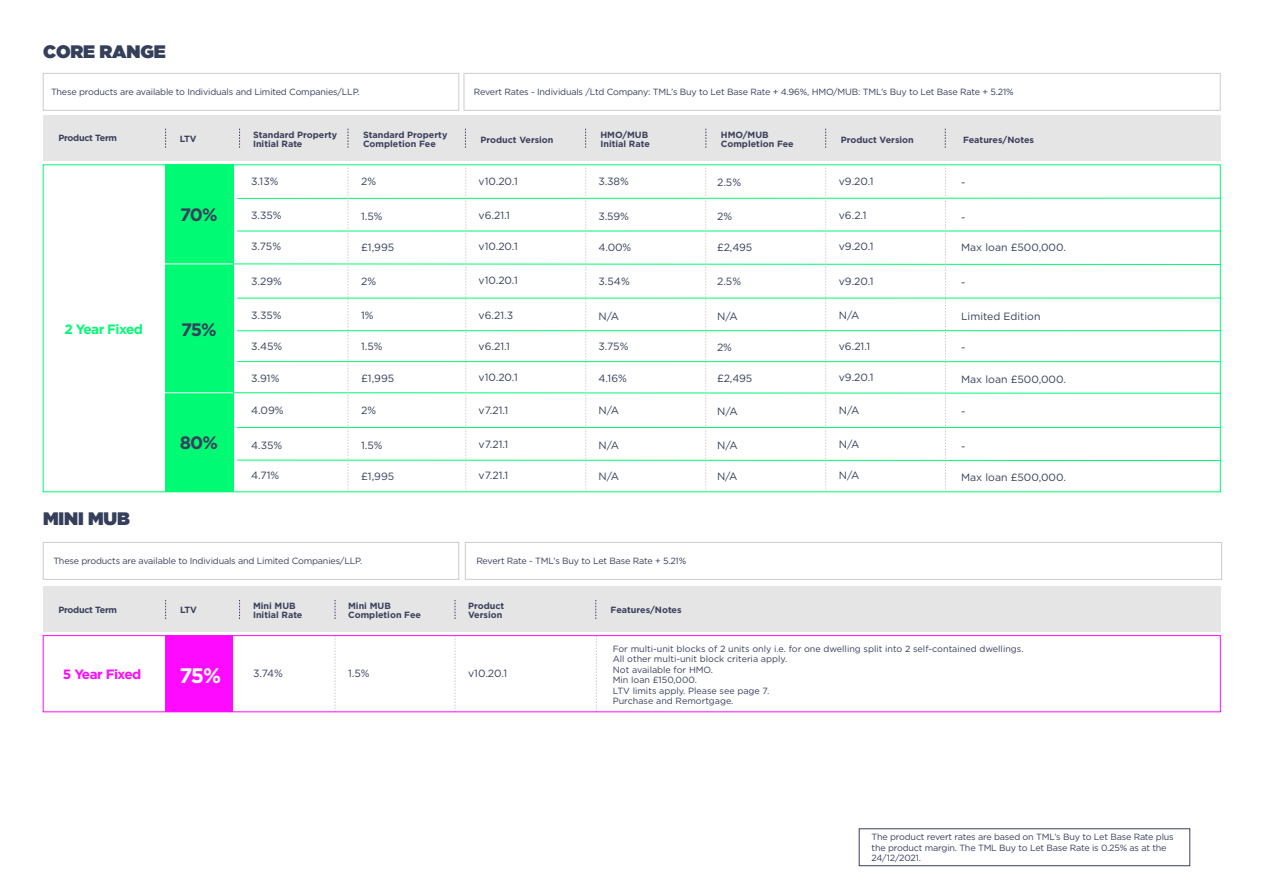
<style>
.page{position:relative;width:1263px;height:893px;background:#fff}
.page>*{position:absolute;margin:0;border:0;box-sizing:border-box;transform-origin:0 0}
.t1{font:700 21px "Gotham";color:#fff}
.t2{font:18px "Gotham Ultra";letter-spacing:-.005em;color:#353f5b}
.t3{font:700 18px "Gotham";color:#38405c}
.t4{font:700 13.5px "Gotham";letter-spacing:-.04em;color:#fe0afe}
.t5{font:700 13.5px "Gotham";letter-spacing:-.04em;color:#00fa73}
.t6{font:10.5px "Gotham";color:#353f5b}
.t7{font:9px/10.5px "Gotham";letter-spacing:-.02em;color:#353f5b}
.t8{font:700 9px/9px "Gotham";color:#38405c}
.t9{font:9px/10.5px "Gotham";color:#353f5b}
.t10{font:700 9px "Gotham";letter-spacing:-.03em;color:#38405c}
</style>
<div class="page">
<div style="left:43px;top:587px;width:1177px;height:45px;background:#e6e5e5"></div>
<svg style="left:43px;top:635px;width:1178px;height:77px"></svg>
<svg style="left:335px;top:600px;width:1px;height:19px"></svg>
<svg style="left:165px;top:600px;width:1px;height:19px"></svg>
<svg style="left:239px;top:600px;width:1px;height:19px"></svg>
<div style="left:43px;top:115px;width:1177px;height:46px;background:#e6e5e5"></div>
<svg style="left:348px;top:129px;width:1px;height:19px"></svg>
<div style="left:43px;top:73px;width:416px;height:38px;border:1px solid #cdcccc"></div>
<div style="left:464px;top:73px;width:756px;height:38px;border:1px solid #cdcccc"></div>
<svg style="left:705px;top:129px;width:1px;height:19px"></svg>
<svg style="left:585px;top:129px;width:1px;height:19px"></svg>
<svg style="left:945px;top:129px;width:1px;height:19px"></svg>
<svg style="left:465px;top:129px;width:1px;height:19px"></svg>
<svg style="left:825px;top:129px;width:1px;height:19px"></svg>
<div style="left:165px;top:635px;width:68px;height:77px;background:#fe0afe"></div>
<div style="left:43px;top:542px;width:416px;height:38px;border:1px solid #cdcccc"></div>
<div style="left:465px;top:542px;width:757px;height:38px;border:1px solid #cdcccc"></div>
<svg style="left:595px;top:600px;width:1px;height:19px"></svg>
<svg style="left:455px;top:600px;width:1px;height:19px"></svg>
<svg style="left:43px;top:164px;width:1178px;height:328px"></svg>
<svg style="left:165px;top:129px;width:1px;height:19px"></svg>
<svg style="left:239px;top:129px;width:1px;height:19px"></svg>
<hr style="left:165px;top:264px;width:68px;height:1px;background:#fff">
<hr style="left:165px;top:392px;width:68px;height:1px;background:#fff">
<svg style="left:229px;top:165px;width:992px;height:327px"></svg>
<div style="left:859px;top:828px;width:331px;height:38px;border:1px solid #38405c"></div>
<h2 class="t2" style="left:43px;top:41px;width:124px">CORE RANGE</h2>
<p class="t7" style="left:51px;top:87px;width:310px">These products are available to Individuals and Limited Companies/LLP.</p>
<p class="t8" style="left:180px;top:134px;width:18px">LTV</p>
<p class="t8" style="left:363px;top:130px;width:86px">Standard Property<br>Completion Fee</p>
<p class="t7" style="left:474px;top:87px;width:541px">Revert Rates - Individuals /Ltd Company: TML’s Buy to Let Base Rate + 4.96%, HMO/MUB: TML’s Buy to Let Base Rate + 5.21%</p>
<p class="t8" style="left:253px;top:130px;width:86px">Standard Property<br>Initial Rate</p>
<p class="t8" style="left:721px;top:130px;width:74px">HMO/MUB<br>Completion Fee</p>
<p class="t8" style="left:600px;top:130px;width:51px">HMO/MUB<br>Initial Rate</p>
<p class="t10" style="left:58px;top:132px;width:60px">Product Term</p>
<p class="t8" style="left:480px;top:135px;width:75px">Product Version</p>
<p class="t8" style="left:841px;top:135px;width:75px">Product Version</p>
<p class="t8" style="left:963px;top:135px;width:73px">Features/Notes</p>
<h3 class="t5" style="left:64px;top:320px;width:80px">2 Year Fixed</h3>
<h2 class="t2" style="left:43px;top:509px;width:88px">MINI MUB</h2>
<h2 class="t3" style="left:180px;top:203px;width:39px">70%</h2>
<h2 class="t3" style="left:181px;top:318px;width:37px">75%</h2>
<h2 class="t3" style="left:180px;top:431px;width:40px">80%</h2>
<p class="t6" style="left:251px;top:175px;width:29px">3.13%</p>
<p class="t6" style="left:361px;top:175px;width:17px">2%</p>
<p class="t6" style="left:479px;top:174px;width:41px">v10.20.1</p>
<p class="t6" style="left:598px;top:175px;width:32px">3.38%</p>
<p class="t6" style="left:717px;top:175px;width:26px">2.5%</p>
<p class="t6" style="left:839px;top:174px;width:36px">v9.20.1</p>
<p class="t6" style="left:961px;top:176px;width:6px">-</p>
<p class="t6" style="left:251px;top:209px;width:32px">3.35%</p>
<p class="t6" style="left:251px;top:240px;width:31px">3.75%</p>
<p class="t6" style="left:361px;top:209px;width:23px">1.5%</p>
<p class="t6" style="left:361px;top:240px;width:35px">£1,995</p>
<p class="t6" style="left:479px;top:209px;width:33px">v6.21.1</p>
<p class="t6" style="left:479px;top:240px;width:41px">v10.20.1</p>
<p class="t6" style="left:598px;top:209px;width:32px">3.59%</p>
<p class="t6" style="left:598px;top:240px;width:34px">4.00%</p>
<p class="t6" style="left:717px;top:210px;width:17px">2%</p>
<p class="t6" style="left:717px;top:240px;width:37px">£2,495</p>
<p class="t6" style="left:839px;top:209px;width:29px">v6.2.1</p>
<p class="t6" style="left:839px;top:240px;width:36px">v9.20.1</p>
<p class="t6" style="left:961px;top:210px;width:6px">-</p>
<p class="t6" style="left:961px;top:241px;width:106px">Max loan £500,000.</p>
<p class="t6" style="left:251px;top:274px;width:32px">3.29%</p>
<p class="t6" style="left:361px;top:274px;width:17px">2%</p>
<p class="t6" style="left:479px;top:274px;width:41px">v10.20.1</p>
<p class="t6" style="left:598px;top:275px;width:33px">3.54%</p>
<p class="t6" style="left:717px;top:275px;width:26px">2.5%</p>
<p class="t6" style="left:839px;top:274px;width:36px">v9.20.1</p>
<p class="t6" style="left:961px;top:275px;width:6px">-</p>
<p class="t6" style="left:251px;top:309px;width:32px">3.35%</p>
<p class="t6" style="left:361px;top:309px;width:14px">1%</p>
<p class="t6" style="left:479px;top:308px;width:36px">v6.21.3</p>
<p class="t6" style="left:598px;top:309px;width:22px">N/A</p>
<p class="t6" style="left:717px;top:309px;width:22px">N/A</p>
<p class="t6" style="left:839px;top:309px;width:22px">N/A</p>
<p class="t6" style="left:961px;top:310px;width:81px">Limited Edition</p>
<p class="t6" style="left:251px;top:340px;width:33px">3.45%</p>
<p class="t6" style="left:361px;top:340px;width:23px">1.5%</p>
<p class="t6" style="left:479px;top:339px;width:33px">v6.21.1</p>
<p class="t6" style="left:598px;top:340px;width:31px">3.75%</p>
<p class="t6" style="left:717px;top:340px;width:16px">2%</p>
<p class="t6" style="left:839px;top:339px;width:33px">v6.21.1</p>
<p class="t6" style="left:961px;top:341px;width:6px">-</p>
<p class="t6" style="left:251px;top:371px;width:30px">3.91%</p>
<p class="t6" style="left:361px;top:371px;width:35px">£1,995</p>
<p class="t6" style="left:479px;top:371px;width:41px">v10.20.1</p>
<p class="t6" style="left:598px;top:372px;width:30px">4.16%</p>
<p class="t6" style="left:717px;top:372px;width:37px">£2,495</p>
<p class="t6" style="left:839px;top:371px;width:36px">v9.20.1</p>
<p class="t6" style="left:961px;top:372px;width:106px">Max loan £500,000.</p>
<p class="t6" style="left:251px;top:404px;width:34px">4.09%</p>
<p class="t6" style="left:361px;top:404px;width:17px">2%</p>
<p class="t6" style="left:251px;top:438px;width:33px">4.35%</p>
<p class="t6" style="left:361px;top:438px;width:23px">1.5%</p>
<p class="t6" style="left:479px;top:403px;width:31px">v7.21.1</p>
<p class="t6" style="left:479px;top:438px;width:31px">v7.21.1</p>
<p class="t6" style="left:598px;top:404px;width:22px">N/A</p>
<p class="t6" style="left:717px;top:404px;width:22px">N/A</p>
<p class="t6" style="left:598px;top:438px;width:22px">N/A</p>
<p class="t6" style="left:717px;top:439px;width:22px">N/A</p>
<p class="t6" style="left:839px;top:403px;width:22px">N/A</p>
<p class="t6" style="left:839px;top:438px;width:22px">N/A</p>
<p class="t6" style="left:961px;top:405px;width:6px">-</p>
<p class="t6" style="left:961px;top:439px;width:6px">-</p>
<p class="t6" style="left:251px;top:469px;width:30px">4.71%</p>
<p class="t6" style="left:361px;top:469px;width:35px">£1,995</p>
<p class="t6" style="left:479px;top:469px;width:31px">v7.21.1</p>
<p class="t6" style="left:598px;top:469px;width:22px">N/A</p>
<p class="t6" style="left:717px;top:470px;width:22px">N/A</p>
<p class="t6" style="left:839px;top:469px;width:22px">N/A</p>
<p class="t6" style="left:961px;top:470px;width:106px">Max loan £500,000.</p>
<p class="t7" style="left:53px;top:556px;width:310px">These products are available to Individuals and Limited Companies/LLP.</p>
<p class="t7" style="left:476px;top:556px;width:211px">Revert Rate - TML’s Buy to Let Base Rate + 5.21%</p>
<p class="t10" style="left:58px;top:603px;width:60px">Product Term</p>
<p class="t8" style="left:180px;top:605px;width:18px">LTV</p>
<p class="t8" style="left:253px;top:601px;width:51px">Mini MUB<br>Initial Rate</p>
<p class="t8" style="left:611px;top:605px;width:73px">Features/Notes</p>
<p class="t8" style="left:468px;top:601px;width:38px">Product<br>Version</p>
<p class="t8" style="left:348px;top:601px;width:74px">Mini MUB<br>Completion Fee</p>
<h3 class="t4" style="left:63px;top:665px;width:80px">5 Year Fixed</h3>
<h1 class="t1" style="left:179px;top:661px;width:43px">75%</h1>
<p class="t6" style="left:253px;top:667px;width:31px">3.74%</p>
<p class="t6" style="left:348px;top:667px;width:23px">1.5%</p>
<p class="t6" style="left:468px;top:667px;width:41px">v10.20.1</p>
<p class="t9" style="left:613px;top:643px;width:412px">For multi-unit blocks of 2 units only i.e. for one dwelling split into 2 self-contained dwellings.<br>All other multi-unit block criteria apply.<br>Not available for HMO.<br>Min loan £150,000.<br>LTV limits apply. Please see page 7.<br>Purchase and Remortgage.</p>
<p class="t7" style="left:871px;top:832px;width:304px">The product revert rates are based on TML’s Buy to Let Base Rate plus the product margin. The TML Buy to Let Base Rate is 0.25% as at the<br>24/12/2021.</p>
</div>
